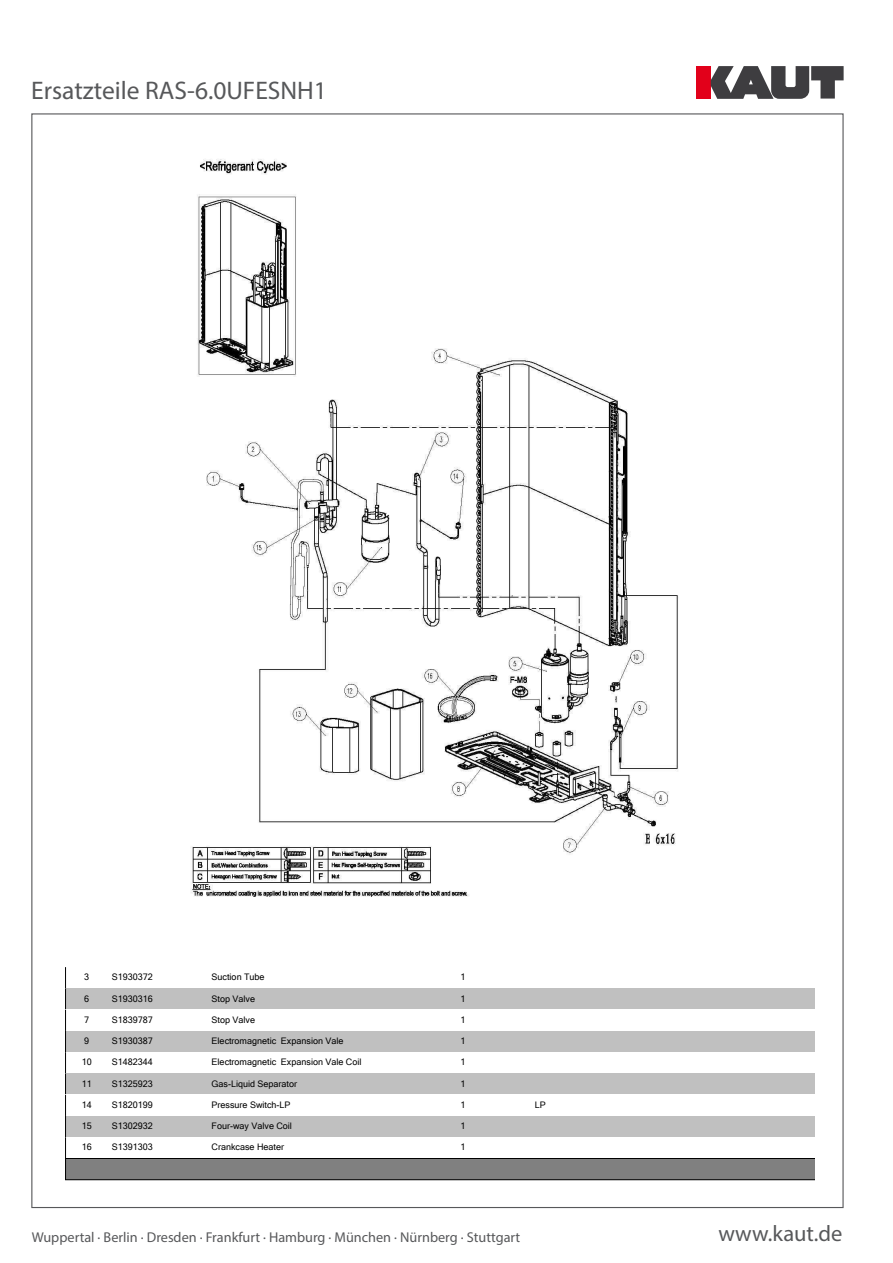
<style>
.page{position:relative;width:893px;height:1263px;background:#fff}
.page>*{position:absolute;margin:0;border:0;box-sizing:border-box;transform-origin:0 0}
.t1{font:25.5px "Myriad Pro";color:#57585a}
.t2{font:22.5px "Myriad Pro";letter-spacing:.005em;color:#57585a}
.t3{font:14.25px "Myriad Pro";color:#57585a}
.t4{font:9px "Microsoft Sans Serif";color:#000}
</style>
<div class="page">
<div style="left:696px;top:66px;width:15px;height:33px;background:#e2001a"></div>
<svg style="left:711px;top:66px;width:133px;height:33px"></svg>
<svg style="left:191px;top:159px;width:487px;height:738px"></svg>
<div style="left:66px;top:1158px;width:749px;height:24px;background:#bfbfbf"></div>
<svg style="left:66px;top:988px;width:749px;height:192px"></svg>
<div style="left:561px;top:137px;width:170px;height:65px;background:#fff"></div>
<h1 class="t1" style="left:31px;top:74px;width:297px">Ersatzteile RAS-6.0UFESNH1</h1>
<p class="t4" style="left:84px;top:971px;width:7px">3</p>
<p class="t4" style="left:112px;top:971px;width:43px">S1930372</p>
<p class="t4" style="left:212px;top:971px;width:54px">Suction Tube</p>
<p class="t4" style="left:461px;top:971px;width:7px">1</p>
<p class="t4" style="left:84px;top:993px;width:7px">6</p>
<p class="t4" style="left:112px;top:993px;width:43px">S1930316</p>
<p class="t4" style="left:212px;top:993px;width:45px">Stop Valve</p>
<p class="t4" style="left:461px;top:993px;width:7px">1</p>
<p class="t4" style="left:84px;top:1014px;width:7px">7</p>
<p class="t4" style="left:112px;top:1014px;width:43px">S1839787</p>
<p class="t4" style="left:212px;top:1014px;width:45px">Stop Valve</p>
<p class="t4" style="left:461px;top:1014px;width:7px">1</p>
<p class="t4" style="left:84px;top:1035px;width:7px">9</p>
<p class="t4" style="left:112px;top:1035px;width:43px">S1930387</p>
<p class="t4" style="left:212px;top:1035px;width:133px">Electromagnetic Expansion Vale</p>
<p class="t4" style="left:461px;top:1035px;width:7px">1</p>
<p class="t4" style="left:82px;top:1056px;width:12px">10</p>
<p class="t4" style="left:112px;top:1056px;width:43px">S1482344</p>
<p class="t4" style="left:212px;top:1056px;width:151px">Electromagnetic Expansion Vale Coil</p>
<p class="t4" style="left:461px;top:1056px;width:7px">1</p>
<p class="t4" style="left:82px;top:1078px;width:12px">11</p>
<p class="t4" style="left:112px;top:1078px;width:43px">S1325923</p>
<p class="t4" style="left:212px;top:1078px;width:87px">Gas-Liquid Separator</p>
<p class="t4" style="left:461px;top:1078px;width:7px">1</p>
<p class="t4" style="left:82px;top:1099px;width:12px">14</p>
<p class="t4" style="left:112px;top:1099px;width:43px">S1820199</p>
<p class="t4" style="left:212px;top:1099px;width:80px">Pressure Switch-LP</p>
<p class="t4" style="left:461px;top:1099px;width:7px">1</p>
<p class="t4" style="left:535px;top:1099px;width:13px">LP</p>
<p class="t4" style="left:82px;top:1120px;width:12px">15</p>
<p class="t4" style="left:112px;top:1120px;width:43px">S1302932</p>
<p class="t4" style="left:212px;top:1120px;width:82px">Four-way Valve Coil</p>
<p class="t4" style="left:461px;top:1120px;width:7px">1</p>
<p class="t4" style="left:82px;top:1141px;width:12px">16</p>
<p class="t4" style="left:112px;top:1141px;width:43px">S1391303</p>
<p class="t4" style="left:212px;top:1141px;width:74px">Crankcase Heater</p>
<p class="t4" style="left:461px;top:1141px;width:7px">1</p>
<h3 class="t3" style="left:32px;top:1228px;width:490px">Wuppertal · Berlin · Dresden · Frankfurt · Hamburg · München · Nürnberg · Stuttgart</h3>
<h2 class="t2" style="left:718px;top:1219px;width:126px">www.kaut.de</h2>
</div>
